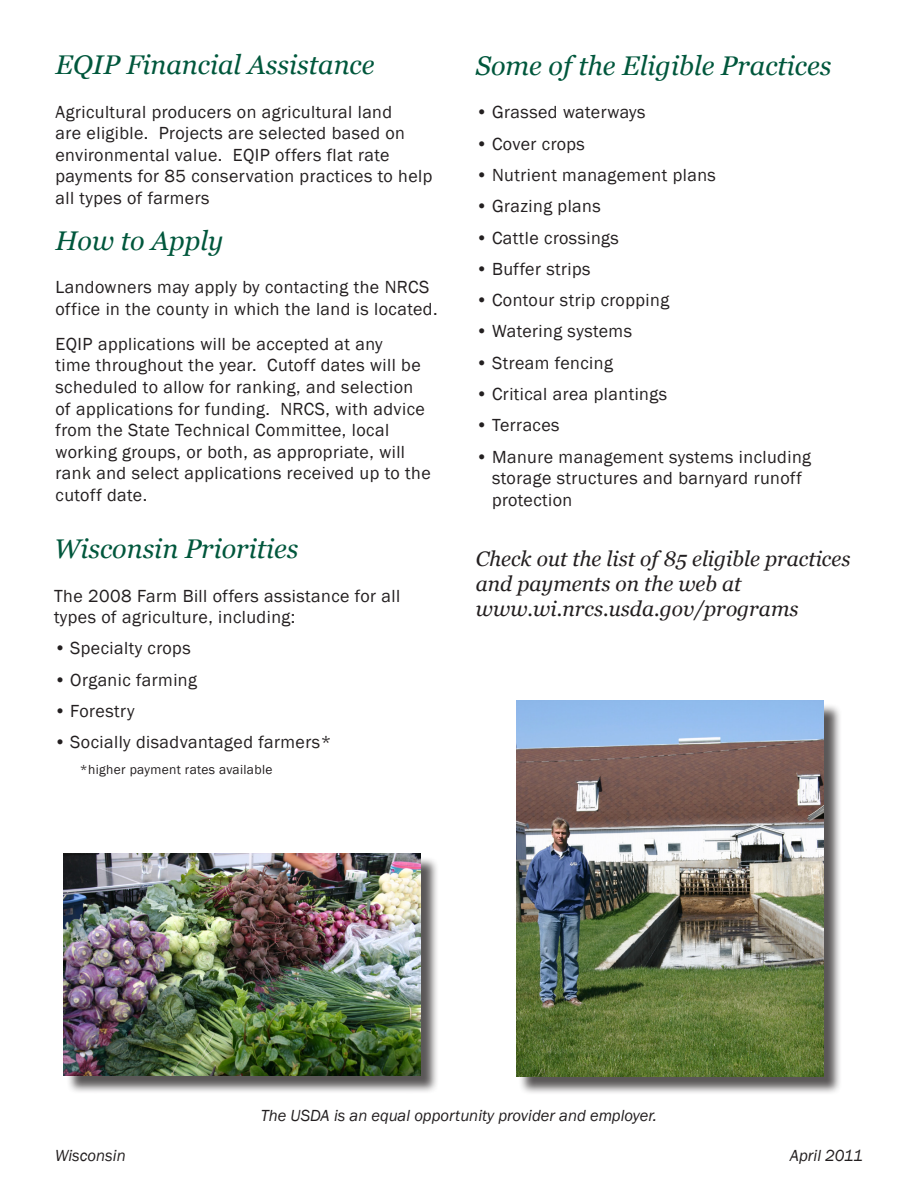
<style>
.page{position:relative;width:918px;height:1188px;background:#fff}
.page>*{position:absolute;margin:0;border:0;box-sizing:border-box;transform-origin:0 0}
.Company_Name{font:italic 27px "Georgia";color:#00573c}
.Company_Name-2{font:italic 21px/25.2px "Georgia";color:#231f20}
.Body{font:18px/21.6px "Franklin Gothic";letter-spacing:.025em;color:#231f20}
.Bulleted_Text{font:18px/21.6px "Franklin Gothic";letter-spacing:.025em;color:#231f20}
.Company_Name-3{font:italic 16.5px "Franklin Gothic";color:#231f20}
.Body-2{font:13.5px "Franklin Gothic";letter-spacing:.025em;color:#231f20}
</style>
<div class="page">
<div style="left:519px;top:703px;width:323px;height:393px;background:#231f20;opacity:.75"></div>
<img style="left:516px;top:701px;width:307px;height:376px">
<div style="left:66px;top:856px;width:373px;height:238px;background:#231f20;opacity:.75"></div>
<img style="left:64px;top:854px;width:356px;height:222px">
<p class="Company_Name" style="left:56px;top:50px;width:321px">EQIP Financial Assistance</p>
<p class="Body" style="left:56px;top:101px;width:378px">Agricultural producers on agricultural land<br>are eligible. Projects are selected based on environmental value. EQIP offers flat rate payments for 85 conservation practices to help all types of farmers</p>
<p class="Company_Name" style="left:56px;top:225px;width:169px">How to Apply</p>
<p class="Body" style="left:56px;top:277px;width:384px">Landowners may apply by contacting the NRCS office in the county in which the land is located.</p>
<p class="Body" style="left:56px;top:333px;width:377px">EQIP applications will be accepted at any<br>time throughout the year. Cutoff dates will be scheduled to allow for ranking, and selection of applications for funding. NRCS, with advice from the State Technical Committee, local working groups, or both, as appropriate, will rank and select applications received up to the cutoff date.</p>
<p class="Company_Name" style="left:54px;top:534px;width:246px">Wisconsin Priorities</p>
<p class="Bulleted_Text" style="left:54px;top:585px;width:348px">The 2008 Farm Bill offers assistance for all types of agriculture, including:</p>
<p class="Bulleted_Text" style="left:54px;top:638px;width:138px">• Specialty crops</p>
<p class="Bulleted_Text" style="left:54px;top:669px;width:144px">• Organic farming</p>
<p class="Bulleted_Text" style="left:54px;top:701px;width:82px">• Forestry</p>
<p class="Bulleted_Text" style="left:54px;top:732px;width:279px">• Socially disadvantaged farmers*</p>
<p class="Body-2" style="left:80px;top:761px;width:194px">*higher payment rates available</p>
<p class="Company_Name" style="left:476px;top:50px;width:357px">Some of the Eligible Practices</p>
<p class="Bulleted_Text" style="left:476px;top:102px;width:171px">• Grassed waterways</p>
<p class="Bulleted_Text" style="left:476px;top:133px;width:111px">• Cover crops</p>
<p class="Bulleted_Text" style="left:476px;top:164px;width:242px">• Nutrient management plans</p>
<p class="Bulleted_Text" style="left:476px;top:196px;width:126px">• Grazing plans</p>
<p class="Bulleted_Text" style="left:476px;top:227px;width:145px">• Cattle crossings</p>
<p class="Bulleted_Text" style="left:476px;top:258px;width:116px">• Buffer strips</p>
<p class="Bulleted_Text" style="left:476px;top:290px;width:195px">• Contour strip cropping</p>
<p class="Bulleted_Text" style="left:476px;top:321px;width:158px">• Watering systems</p>
<p class="Bulleted_Text" style="left:476px;top:352px;width:138px">• Stream fencing</p>
<p class="Bulleted_Text" style="left:476px;top:384px;width:193px">• Critical area plantings</p>
<p class="Bulleted_Text" style="left:476px;top:415px;width:85px">• Terraces</p>
<p class="Bulleted_Text" style="left:492px;top:446px;width:320px;text-indent:-16px">• Manure management systems including storage structures and barnyard runoff protection</p>
<p class="Company_Name-2" style="left:476px;top:546px;width:376px">Check out the list of 85 eligible practices and payments on the web at</p>
<p class="Company_Name-2" style="left:476px;top:597px;width:324px">www.wi.nrcs.usda.gov/programs</p>
<p class="Company_Name-3" style="left:261px;top:1106px;width:398px">The USDA is an equal opportunity provider and employer.</p>
<p class="Company_Name-3" style="left:55px;top:1145px;width:72px">Wisconsin</p>
<p class="Company_Name-3" style="left:790px;top:1145px;width:75px">April 2011</p>
</div>
